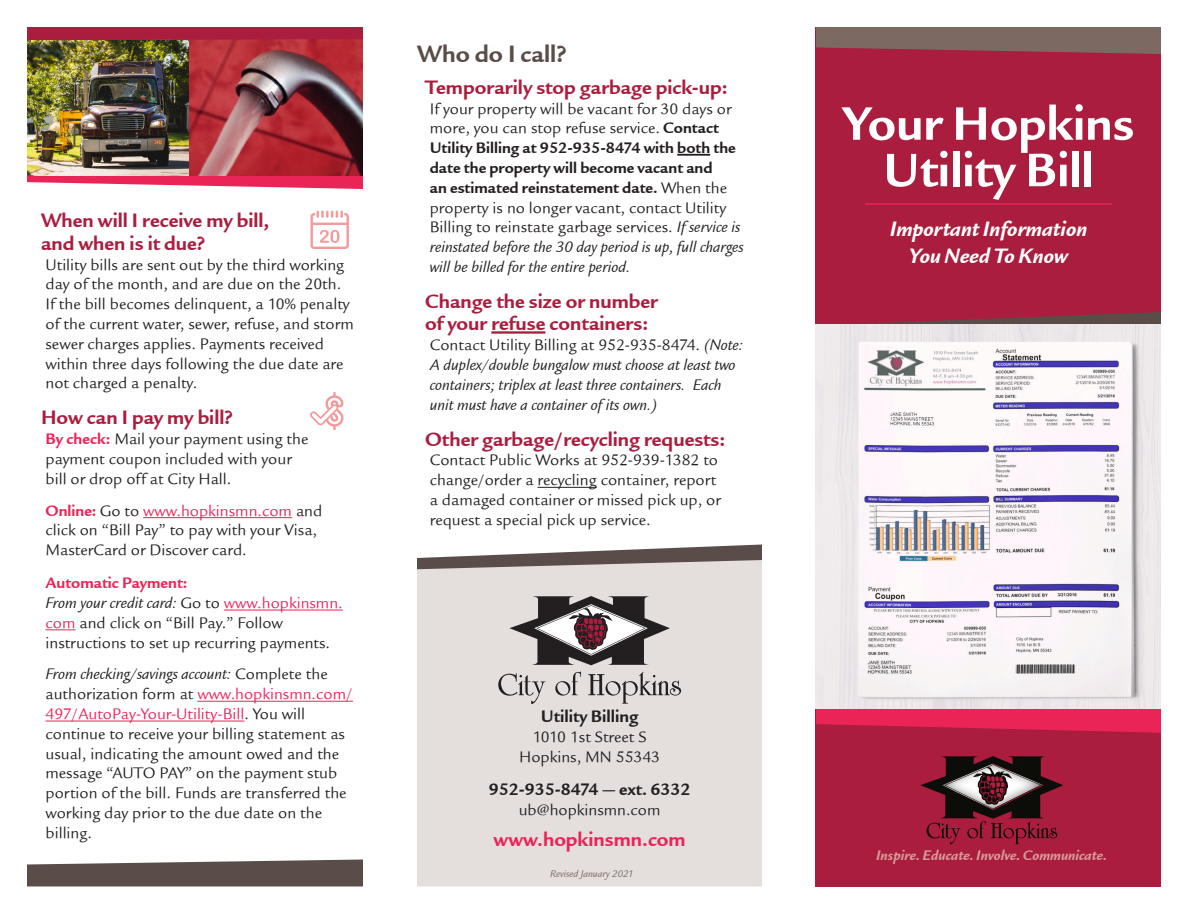
<style>
.page{position:relative;width:1188px;height:918px;background:#fff}
.page>*{position:absolute;margin:0;border:0;box-sizing:border-box;transform-origin:0 0}
.Cover_Title{font:51px/46.5px "Legacy Sans ITCTT Bold";color:#fff;text-align:center}
.Subhead{font:25.5px "Legacy Sans ITCTT Bold";color:#5a4d49}
.Cover_Subhead{font:italic 22.5px/27px "Legacy Sans ITCTT Bold";color:#fff;text-align:center}
.Subsubhead{font:21px/22.5px "Legacy Sans ITCTT Bold";color:#aa1d3e}
.Subhead-2{font:21px "Legacy Sans ITCTT Bold";color:#ea2457}
.Body{font:18px "Legacy Sans ITCTT Bold";color:#231f20}
.Body_after_Subhead{font:16.5px/19.8px "Legacy Sans ITCTT Book";color:#231f20}
.Body-2{font:16.5px/19.8px "Legacy Sans ITCTT Book";color:#231f20}
.Body_after_Subhead-2{font:italic 16.5px/19.8px "Legacy Sans ITCTT Book";color:#231f20}
.Subsubsubhead{font:16.5px "Legacy Sans ITCTT Bold";color:#ea2457}
.Mission_Statement{font:italic 15px "Legacy Sans ITCTT Bold";color:#d79c99}
.Revised_Date{font:italic 10.5px "Legacy Sans ITCTT Book";color:#7b6962}
.s1{font-family:"Legacy Sans ITCTT Bold";color:#ea2457}
.s2{color:#ea2457}
.s3{font-style:italic}
.s4{font-family:"Legacy Sans ITCTT Bold"}
.s5{font-style:normal}
</style>
<div class="page">
<svg style="left:27px;top:176px;width:336px;height:13px"></svg>
<img style="left:189px;top:40px;width:174px;height:136px">
<svg style="left:27px;top:859px;width:336px;height:27px;background:#6c605d"></svg>
<div style="left:417px;top:665px;width:345px;height:221px;background:#e4dfdd"></div>
<svg style="left:498px;top:671px;width:183px;height:33px;background:#c6c1c0"></svg>
<hr style="left:143px;top:517px;width:149px;height:1px;background:#ea2457">
<hr style="left:224px;top:610px;width:119px;height:1px;background:#ea2457">
<svg style="left:46px;top:629px;width:29px;height:1px"></svg>
<hr style="left:197px;top:701px;width:156px;height:1px;background:#ea2457">
<hr style="left:46px;top:721px;width:198px;height:1px;background:#ea2457">
<svg style="left:417px;top:544px;width:345px;height:121px;background:#bdb7b6"></svg>
<div style="left:816px;top:27px;width:345px;height:859px;background:#aa1d3e"></div>
<svg style="left:816px;top:27px;width:345px;height:27px;background:#805f5d"></svg>
<hr style="left:865px;top:203px;width:247px;height:2px;background:#ea2457">
<svg style="left:920px;top:756px;width:143px;height:88px"></svg>
<svg style="left:816px;top:709px;width:345px;height:24px"></svg>
<svg style="left:816px;top:312px;width:345px;height:13px"></svg>
<img style="left:816px;top:325px;width:345px;height:384px">
<div style="left:27px;top:27px;width:336px;height:13px;background:#aa1d3e"></div>
<hr style="left:677px;top:154px;width:33px;height:2px;background:#231f20">
<hr style="left:491px;top:331px;width:54px;height:3px;background:#aa1d3e">
<hr style="left:538px;top:487px;width:59px;height:1px;background:#231f20">
<img style="left:27px;top:40px;width:162px;height:136px">
<svg style="left:311px;top:211px;width:38px;height:38px"></svg>
<svg style="left:310px;top:392px;width:33px;height:38px"></svg>
<p class="Subsubhead" style="left:41px;top:209px;width:230px">When will I receive my bill, and when is it due?</p>
<p class="Body_after_Subhead" style="left:46px;top:255px;width:310px">Utility bills are sent out by the third working day of the month, and are due on the 20th.<br>If the bill becomes delinquent, a 10% penalty of the current water, sewer, refuse, and storm sewer charges applies. Payments received within three days following the due date are not charged a penalty.</p>
<p class="Subsubhead" style="left:41px;top:407px;width:194px">How can I pay my bill?</p>
<p class="Body_after_Subhead" style="left:46px;top:429px;width:264px"><span class="s1">By check:</span> Mail your payment using the payment coupon included with your bill or drop off at City Hall.</p>
<p class="Body-2" style="left:46px;top:501px;width:278px"><span class="s1">Online:</span> Go to <span class="s2">www.hopkinsmn.com</span> and click on “Bill Pay” to pay with your Visa,<br>MasterCard or Discover card.</p>
<p class="Subsubsubhead" style="left:46px;top:573px;width:144px">Automatic Payment:</p>
<p class="Body_after_Subhead" style="left:46px;top:593px;width:299px"><span class="s3">From your credit card:</span> Go to <span class="s2">www.hopkinsmn. com</span> and click on “Bill Pay.” Follow instructions to set up recurring payments.</p>
<p class="Body-2" style="left:46px;top:664px;width:309px"><span class="s3">From checking/savings account:</span> Complete the authorization form at <span class="s2">www.hopkinsmn.com/ 497/AutoPay-Your-Utility-Bill</span>. You will continue to receive your billing statement as usual, indicating the amount owed and the message “AUTO PAY” on the payment stub portion of the bill. Funds are transferred the working day prior to the due date on the billing.</p>
<p class="Subhead" style="left:417px;top:39px;width:151px">Who do I call?</p>
<p class="Subsubhead" style="left:425px;top:76px;width:304px">Temporarily stop garbage pick-up:</p>
<p class="Body_after_Subhead" style="left:430px;top:99px;width:315px">If your property will be vacant for 30 days or more, you can stop refuse service. <span class="s4">Contact Utility Billing at 952-935-8474 with both the date the property will become vacant and<br>an estimated reinstatement date.</span> When the property is no longer vacant, contact Utility Billing to reinstate garbage services. <span class="s3">If service is reinstated before the 30 day period is up, full charges will be billed for the entire period.</span></p>
<p class="Subsubhead" style="left:425px;top:290px;width:234px">Change the size or number of your refuse containers:</p>
<p class="Body_after_Subhead-2" style="left:430px;top:335px;width:315px"><span class="s5">Contact Utility Billing at 952-935-8474.</span> (Note:<br>A duplex/double bungalow must choose at least two containers; triplex at least three containers. Each unit must have a container of its own.)</p>
<p class="Subsubhead" style="left:425px;top:428px;width:302px">Other garbage/recycling requests:</p>
<p class="Body_after_Subhead" style="left:430px;top:450px;width:293px">Contact Public Works at 952-939-1382 to change/order a recycling container, report a damaged container or missed pick up, or request a special pick up service.</p>
<p class="Body" style="left:541px;top:706px;width:99px">Utility Billing</p>
<p class="Body-2" style="left:519px;top:727px;width:142px;text-align:center">1010 1st Street S<br>Hopkins, MN 55343</p>
<p class="Body" style="left:489px;top:779px;width:203px">952-935-8474 — ext. 6332</p>
<p class="Body-2" style="left:519px;top:800px;width:143px">ub@hopkinsmn.com</p>
<p class="Subhead-2" style="left:494px;top:827px;width:194px">www.hopkinsmn.com</p>
<p class="Revised_Date" style="left:550px;top:868px;width:85px">Revised January 2021</p>
<p class="Cover_Title" style="left:843px;top:101px;width:293px">Your Hopkins<br>Utility Bill</p>
<p class="Cover_Subhead" style="left:890px;top:216px;width:199px">Important Information<br>You Need To Know</p>
<p class="Mission_Statement" style="left:876px;top:847px;width:233px">Inspire. Educate. Involve. Communicate.</p>
</div>
